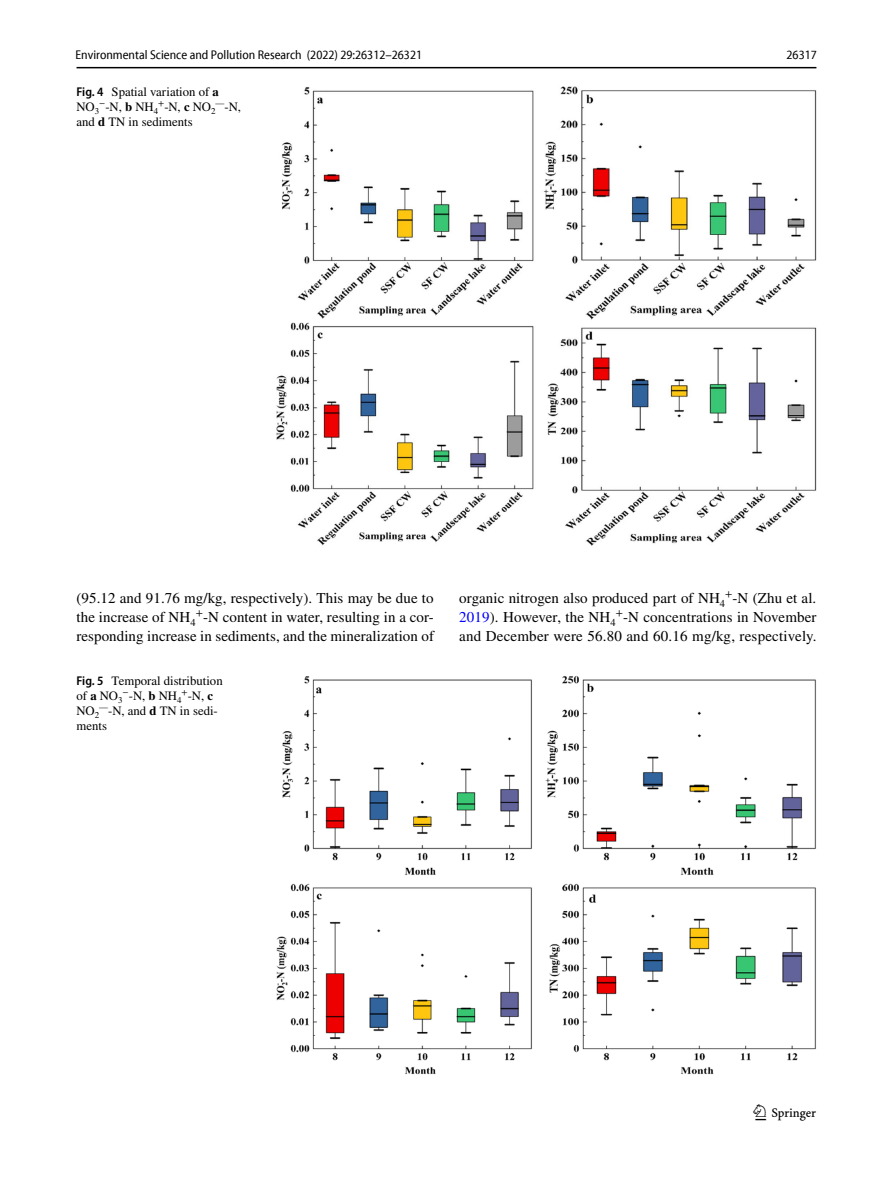
<style>
.page{position:relative;width:893px;height:1187px;background:#fff}
.page>*{position:absolute;margin:0;border:0;box-sizing:border-box;transform-origin:0 0}
.t1{font:22.5px "Springnew Regular 3";color:#000}
.t2{font:15px/18.8px "STIX";letter-spacing:.005em;color:#000;text-align:justify}
.t3{font:12.75px/15px "STIX";color:#000}
.t4{font:semi-condensed 12.75px "Myriad Pro Unic";color:#000}
.s1{font-family:"Myriad Pro";font-weight:600;font-stretch:semi-condensed}
.s2{font-weight:700}
.s3{color:#00f}
</style>
<div class="page">
<hr style="left:77px;top:67px;width:739px;height:1px;background:#000">
<img style="left:276px;top:87px;width:540px;height:459px">
<img style="left:276px;top:676px;width:540px;height:397px">
<p class="t4" style="left:76px;top:50px;width:348px">Environmental Science and Pollution Research (2022) 29:26312–26321</p>
<p class="t4" style="left:786px;top:50px;width:32px">26317</p>
<p class="t3" style="left:77px;top:85px;width:166px"><span class="s1">Fig. 4</span> Spatial variation of <span class="s2">a<br></span>NO<sub>3</sub><sup>−</sup>-N, <span class="s2">b</span> NH<sub>4</sub><sup>+</sup>-N, <span class="s2">c</span> NO<sub>2</sub><sup>—</sup>-N, and <span class="s2">d</span> TN in sediments</p>
<p class="t2" style="left:77px;top:589px;width:359px">(95.12 and 91.76 mg/kg, respectively). This may be due to the increase of NH<sub>4</sub><sup>+</sup>-N content in water, resulting in a cor&shy;responding increase in sediments, and the mineralization of</p>
<p class="t2" style="left:459px;top:589px;width:359px">organic nitrogen also produced part of NH<sub>4</sub><sup>+</sup>-N (Zhu et al.<br><span class="s3">2019</span>). However, the NH<sub>4</sub><sup>+</sup>-N concentrations in November and December were 56.80 and 60.16 mg/kg, respectively.</p>
<p class="t3" style="left:77px;top:673px;width:148px"><span class="s1">Fig. 5</span> Temporal distribution of <span class="s2">a</span> NO<sub>3</sub><sup>−</sup>-N, <span class="s2">b</span> NH<sub>4</sub><sup>+</sup>-N, <span class="s2">c<br></span>NO<sub>2</sub><sup>—</sup>-N, and <span class="s2">d</span> TN in sedi&shy;ments</p>
<h1 class="t1" style="left:755px;top:1104px;width:62px">1 3</h1>
</div>
